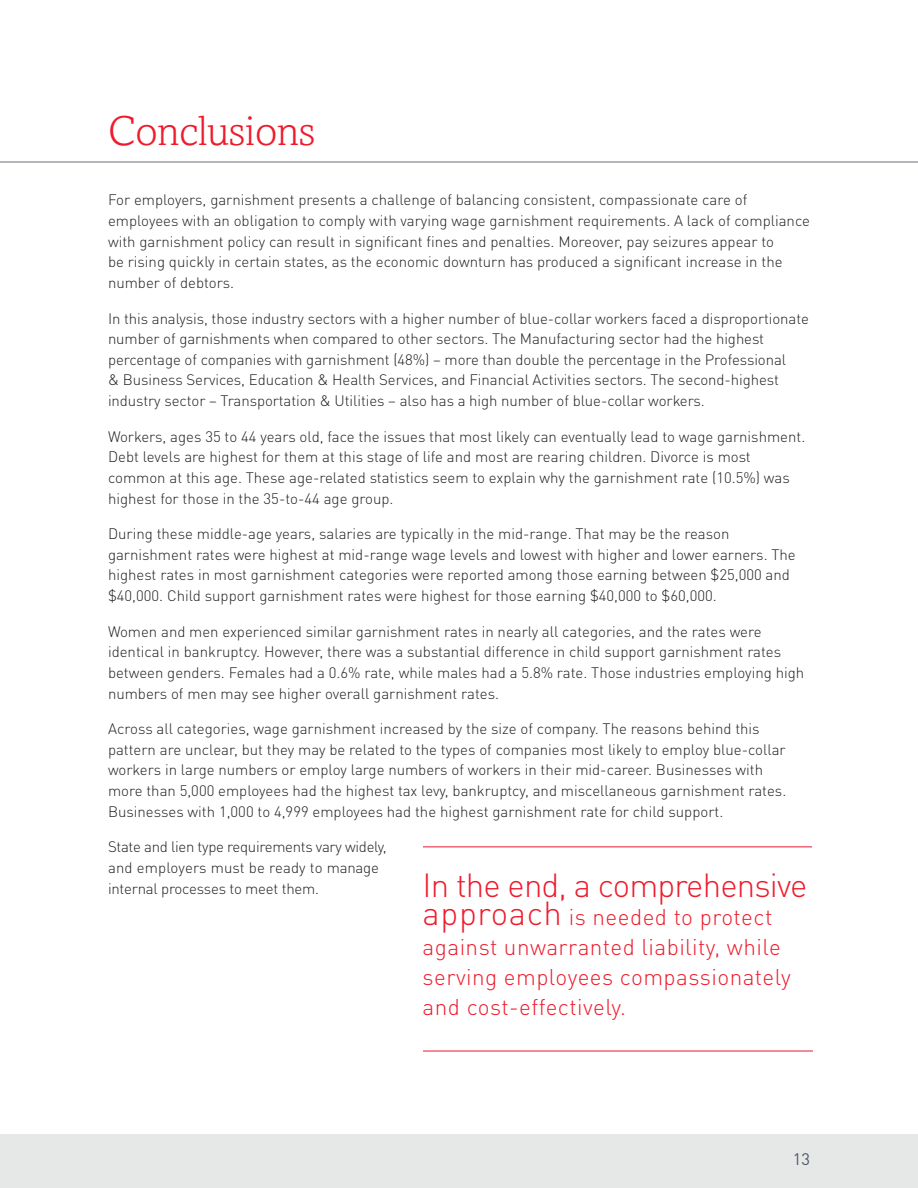
<style>
.page{position:relative;width:918px;height:1188px;background:#fff}
.page>*{position:absolute;margin:0;border:0;box-sizing:border-box;transform-origin:0 0}
.t1{font:300 42px "Amasis MT Std";color:#ee1b2c}
.t2{font:300 33px "DINOT";letter-spacing:-.025em;color:#ee1b2c}
.t3{font:300 22.5px/30px "DINOT";letter-spacing:.02em;color:#ee1b2c}
.t4{font:16.5px "DINOT";color:#525863}
.t5{font:300 15px/20.7px "DINOT";color:#231f20}
.s1{font-size:33px}
</style>
<div class="page">
<hr style="left:0;top:161px;width:918px;height:2px;background:#7a7e87">
<div style="left:0;top:1134px;width:918px;height:54px;background:#e6e8e8"></div>
<hr style="left:423px;top:846px;width:389px;height:1px;background:#e51836">
<hr style="left:423px;top:1051px;width:390px;height:1px;background:#e51836">
<h1 class="t1" style="left:108px;top:107px;width:209px">Conclusions</h1>
<p class="t5" style="left:108px;top:190px;width:704px">For employers, garnishment presents a challenge of balancing consistent, compassionate care of employees with an obligation to comply with varying wage garnishment requirements. A lack of compliance with garnishment policy can result in significant fines and penalties. Moreover, pay seizures appear to<br>be rising quickly in certain states, as the economic downturn has produced a significant increase in the number of debtors.</p>
<p class="t5" style="left:108px;top:308px;width:702px">In this analysis, those industry sectors with a higher number of blue-collar workers faced a disproportionate number of garnishments when compared to other sectors. The Manufacturing sector had the highest percentage of companies with garnishment (48%) – more than double the percentage in the Professional<br>&amp; Business Services, Education &amp; Health Services, and Financial Activities sectors. The second-highest industry sector – Transportation &amp; Utilities – also has a high number of blue-collar workers.</p>
<p class="t5" style="left:108px;top:426px;width:699px">Workers, ages 35 to 44 years old, face the issues that most likely can eventually lead to wage garnishment.<br>Debt levels are highest for them at this stage of life and most are rearing children. Divorce is most common at this age. These age-related statistics seem to explain why the garnishment rate (10.5%) was highest for those in the 35-to-44 age group.</p>
<p class="t5" style="left:108px;top:523px;width:689px">During these middle-age years, salaries are typically in the mid-range. That may be the reason garnishment rates were highest at mid-range wage levels and lowest with higher and lower earners. The highest rates in most garnishment categories were reported among those earning between $25,000 and $40,000. Child support garnishment rates were highest for those earning $40,000 to $60,000.</p>
<p class="t5" style="left:108px;top:621px;width:698px">Women and men experienced similar garnishment rates in nearly all categories, and the rates were identical in bankruptcy. However, there was a substantial difference in child support garnishment rates between genders. Females had a 0.6% rate, while males had a 5.8% rate. Those industries employing high numbers of men may see higher overall garnishment rates.</p>
<p class="t5" style="left:108px;top:718px;width:680px">Across all categories, wage garnishment increased by the size of company. The reasons behind this pattern are unclear, but they may be related to the types of companies most likely to employ blue-collar workers in large numbers or employ large numbers of workers in their mid-career. Businesses with more than 5,000 employees had the highest tax levy, bankruptcy, and miscellaneous garnishment rates.<br>Businesses with 1,000 to 4,999 employees had the highest garnishment rate for child support.</p>
<p class="t5" style="left:108px;top:836px;width:280px">State and lien type requirements vary widely, and employers must be ready to manage internal processes to meet them.</p>
<h2 class="t2" style="left:423px;top:865px;width:386px">In the end, a comprehensive</h2>
<h3 class="t3" style="left:423px;top:902px;width:370px"><span class="s1">approach</span> is needed to protect against unwarranted liability, while serving employees compassionately and cost-effectively.</h3>
<p class="t4" style="left:793px;top:1149px;width:19px">13</p>
</div>
